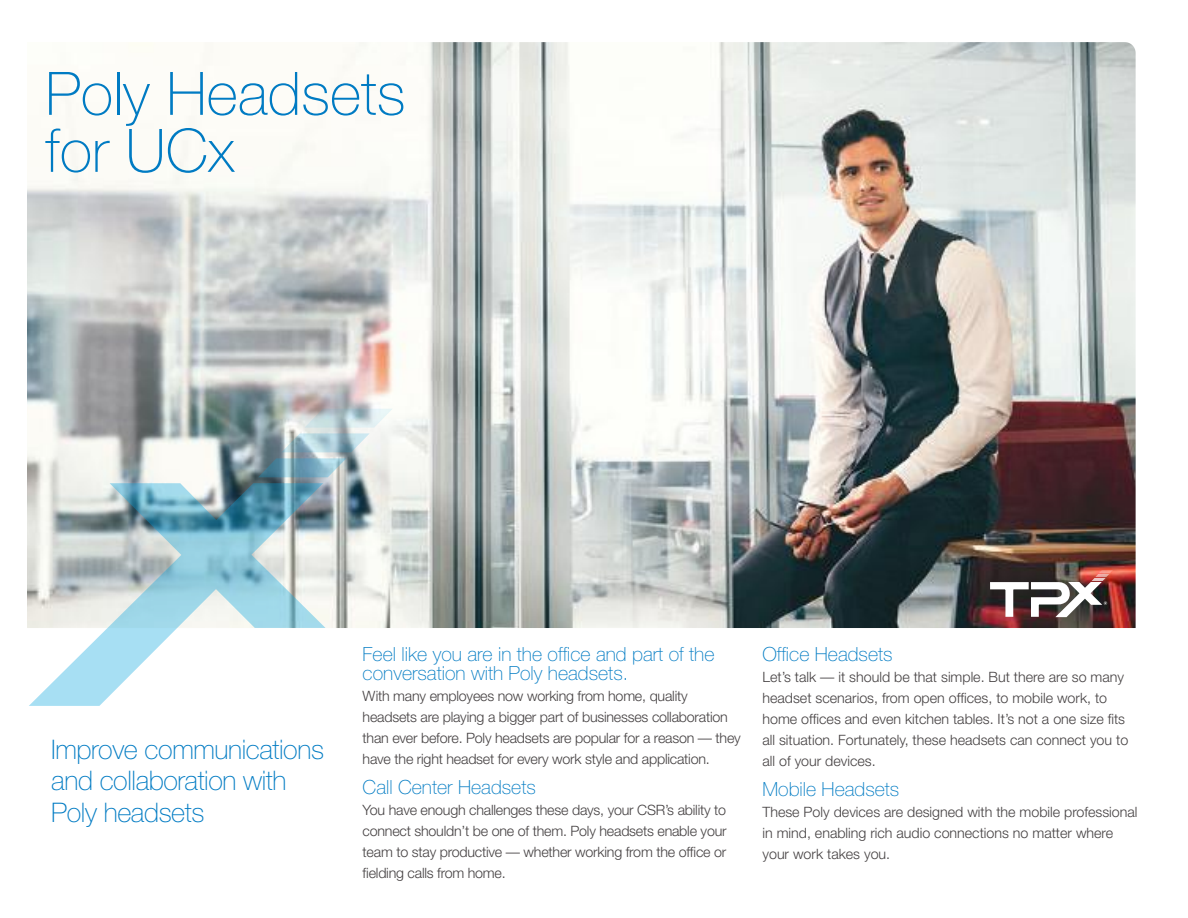
<style>
.page{position:relative;width:1188px;height:918px;background:#fff}
.page>*{position:absolute;margin:0;border:0;box-sizing:border-box;transform-origin:0 0}
.t1{font:100 60px/57px "Helvetica Neue";color:#007bc3}
.t2{font:100 27px/31.5px "Helvetica Neue";letter-spacing:-.015em;color:#007bc3}
.t3{font:100 19.5px/19.5px "Helvetica Neue";color:#007bc3}
.t4{font:300 14.25px/21px "Helvetica Neue";color:#444041}
</style>
<div class="page">
<img style="left:27px;top:42px;width:1109px;height:586px">
<svg style="left:29px;top:483px;width:297px;height:223px"></svg>
<svg style="left:258px;top:458px;width:88px;height:19px;background:#7fa7b7"></svg>
<svg style="left:281px;top:409px;width:112px;height:43px"></svg>
<img style="left:989px;top:570px;width:124px;height:48px">
<h1 class="t1" style="left:45px;top:65px;width:362px">Poly Headsets for UCx</h1>
<h2 class="t2" style="left:51px;top:734px;width:274px">Improve communications and collaboration with<br>Poly headsets</h2>
<h3 class="t3" style="left:363px;top:644px;width:353px">Feel like you are in the office and part of the conversation with Poly headsets.</h3>
<p class="t4" style="left:363px;top:685px;width:380px">With many employees now working from home, quality headsets are playing a bigger part of businesses collaboration than ever before. Poly headsets are popular for a reason — they have the right headset for every work style and application.</p>
<h3 class="t3" style="left:363px;top:778px;width:175px">Call Center Headsets</h3>
<p class="t4" style="left:363px;top:800px;width:366px;text-align:justify">You have enough challenges these days, your CSR’s ability to connect shouldn’t be one of them. Poly headsets enable your team to stay productive — whether working from the office or fielding calls from home.</p>
<h3 class="t3" style="left:762px;top:644px;width:132px">Office Headsets</h3>
<p class="t4" style="left:762px;top:666px;width:367px">Let’s talk — it should be that simple. But there are so many headset scenarios, from open offices, to mobile work, to home offices and even kitchen tables. It’s not a one size fits all situation. Fortunately, these headsets can connect you to all of your devices.</p>
<h3 class="t3" style="left:762px;top:779px;width:138px">Mobile Headsets</h3>
<p class="t4" style="left:762px;top:801px;width:377px">These Poly devices are designed with the mobile professional in mind, enabling rich audio connections no matter where your work takes you.</p>
</div>
